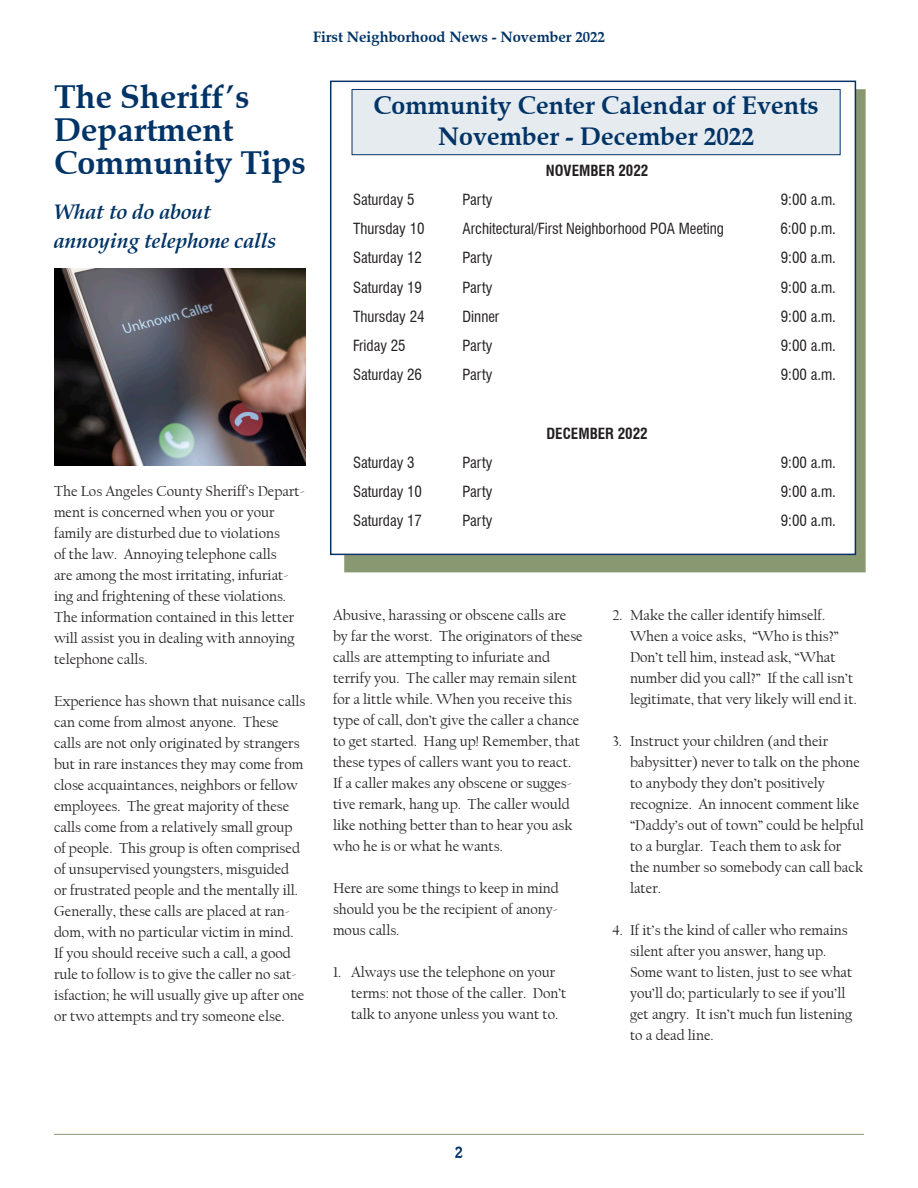
<style>
.page{position:relative;width:918px;height:1188px;background:#fff}
.page>*{position:absolute;margin:0;border:0;box-sizing:border-box;transform-origin:0 0}
.Body_Text{font:700 33px/33px "Zapf Calligraphic 801 BT";color:#036}
.t1{font:700 25.5px "Zapf Calligraphic 801 BT";color:#036}
.t2{font:italic 700 21px "Zapf Calligraphic 801 BT";color:#036}
.t3{font:15px/21px "Californian FB";color:#231f20}
.t4{font:condensed 15px "Swiss 721 BT";color:#231f20}
.t5{font:700 15px "Zapf Calligraphic 801 BT";color:#036}
.t6{font:700 condensed 15px "Swiss 721 BT";color:#231f20}
.t7{font:15px "Hobo BT";color:#036}
</style>
<div class="page">
<hr style="left:54px;top:1134px;width:810px;height:1px;background:#889871">
<div style="left:344px;top:89px;width:522px;height:483px;background:#889871;border:2px solid #889871"></div>
<div style="left:330px;top:81px;width:526px;height:474px;background:#fff;border:2px solid #036"></div>
<div style="left:352px;top:89px;width:489px;height:66px;background:#e6ebf0;border:1px solid #036"></div>
<img style="left:54px;top:269px;width:252px;height:196px">
<p class="t5" style="left:313px;top:27px;width:293px">First Neighborhood News - November 2022</p>
<p class="Body_Text" style="left:54px;top:80px;width:254px">The Sheriff’s<br>Department<br>Community Tips</p>
<p class="t2" style="left:54px;top:199px;width:159px">What to do about</p>
<p class="t2" style="left:54px;top:228px;width:224px">annoying telephone calls</p>
<p class="t1" style="left:373px;top:90px;width:447px">Community Center Calendar of Events</p>
<p class="t1" style="left:438px;top:120px;width:317px">November - December 2022</p>
<p class="t6" style="left:546px;top:161px;width:104px">NOVEMBER 2022</p>
<p class="t4" style="left:353px;top:191px;width:63px">Saturday 5</p>
<p class="t4" style="left:463px;top:191px;width:31px">Party</p>
<p class="t4" style="left:781px;top:191px;width:57px">9:00 a.m.</p>
<p class="t4" style="left:353px;top:220px;width:73px">Thursday 10</p>
<p class="t4" style="left:463px;top:220px;width:263px">Architectural/First Neighborhood POA Meeting</p>
<p class="t4" style="left:780px;top:220px;width:57px">6:00 p.m.</p>
<p class="t4" style="left:353px;top:249px;width:71px">Saturday 12</p>
<p class="t4" style="left:463px;top:249px;width:31px">Party</p>
<p class="t4" style="left:781px;top:249px;width:57px">9:00 a.m.</p>
<p class="t4" style="left:353px;top:278px;width:71px">Saturday 19</p>
<p class="t4" style="left:463px;top:278px;width:31px">Party</p>
<p class="t4" style="left:781px;top:278px;width:57px">9:00 a.m.</p>
<p class="t4" style="left:353px;top:307px;width:73px">Thursday 24</p>
<p class="t4" style="left:463px;top:307px;width:38px">Dinner</p>
<p class="t4" style="left:781px;top:307px;width:57px">9:00 a.m.</p>
<p class="t4" style="left:353px;top:337px;width:54px">Friday 25</p>
<p class="t4" style="left:463px;top:337px;width:31px">Party</p>
<p class="t4" style="left:781px;top:337px;width:57px">9:00 a.m.</p>
<p class="t4" style="left:353px;top:366px;width:71px">Saturday 26</p>
<p class="t4" style="left:463px;top:366px;width:31px">Party</p>
<p class="t4" style="left:781px;top:366px;width:57px">9:00 a.m.</p>
<p class="t3" style="left:54px;top:481px;width:252px">The Los Angeles County Sheriff’s Depart&shy;ment is concerned when you or your family are disturbed due to violations<br>of the law. Annoying telephone calls<br>are among the most irritating, infuriat&shy;ing and frightening of these violations.<br>The information contained in this letter will assist you in dealing with annoying telephone calls.</p>
<p class="t3" style="left:54px;top:691px;width:253px">Experience has shown that nuisance calls can come from almost anyone. These calls are not only originated by strangers but in rare instances they may come from close acquaintances, neighbors or fellow employees. The great majority of these calls come from a relatively small group of people. This group is often comprised of unsupervised youngsters, misguided or frustrated people and the mentally ill.<br>Generally, these calls are placed at ran&shy;dom, with no particular victim in mind.<br>If you should receive such a call, a good rule to follow is to give the caller no sat&shy;isfaction; he will usually give up after one or two attempts and try someone else.</p>
<p class="t6" style="left:546px;top:424px;width:103px">DECEMBER 2022</p>
<p class="t4" style="left:353px;top:453px;width:63px">Saturday 3</p>
<p class="t4" style="left:463px;top:453px;width:31px">Party</p>
<p class="t4" style="left:781px;top:453px;width:57px">9:00 a.m.</p>
<p class="t4" style="left:353px;top:483px;width:71px">Saturday 10</p>
<p class="t4" style="left:463px;top:483px;width:31px">Party</p>
<p class="t4" style="left:781px;top:483px;width:57px">9:00 a.m.</p>
<p class="t4" style="left:353px;top:512px;width:71px">Saturday 17</p>
<p class="t4" style="left:463px;top:512px;width:31px">Party</p>
<p class="t4" style="left:781px;top:512px;width:57px">9:00 a.m.</p>
<p class="t3" style="left:333px;top:605px;width:251px">Abusive, harassing or obscene calls are by far the worst. The originators of these calls are attempting to infuriate and terrify you. The caller may remain silent for a little while. When you receive this type of call, don’t give the caller a chance to get started. Hang up! Remember, that these types of callers want you to react.<br>If a caller makes any obscene or sugges&shy;tive remark, hang up. The caller would like nothing better than to hear you ask who he is or what he wants.</p>
<p class="t3" style="left:333px;top:878px;width:227px;text-align:justify">Here are some things to keep in mind should you be the recipient of anony&shy;mous calls.</p>
<p class="t3" style="left:351px;top:962px;width:217px;text-indent:-18px">1. Always use the telephone on your terms: not those of the caller. Don’t talk to anyone unless you want to.</p>
<p class="t3" style="left:630px;top:605px;width:228px;text-indent:-18px">2. Make the caller identify himself.<br>When a voice asks, “Who is this?” Don’t tell him, instead ask, “What number did you call?” If the call isn’t legitimate, that very likely will end it.</p>
<p class="t3" style="left:630px;top:731px;width:235px;text-indent:-18px">3. Instruct your children (and their babysitter) never to talk on the phone to anybody they don’t positively recognize. An innocent comment like “Daddy’s out of town” could be helpful to a burglar. Teach them to ask for the number so somebody can call back later.</p>
<p class="t3" style="left:630px;top:920px;width:224px;text-indent:-18px">4. If it’s the kind of caller who remains silent after you answer, hang up.<br>Some want to listen, just to see what you’ll do; particularly to see if you’ll get angry. It isn’t much fun listening to a dead line.</p>
<p class="t7" style="left:455px;top:1143px;width:10px">2</p>
</div>
